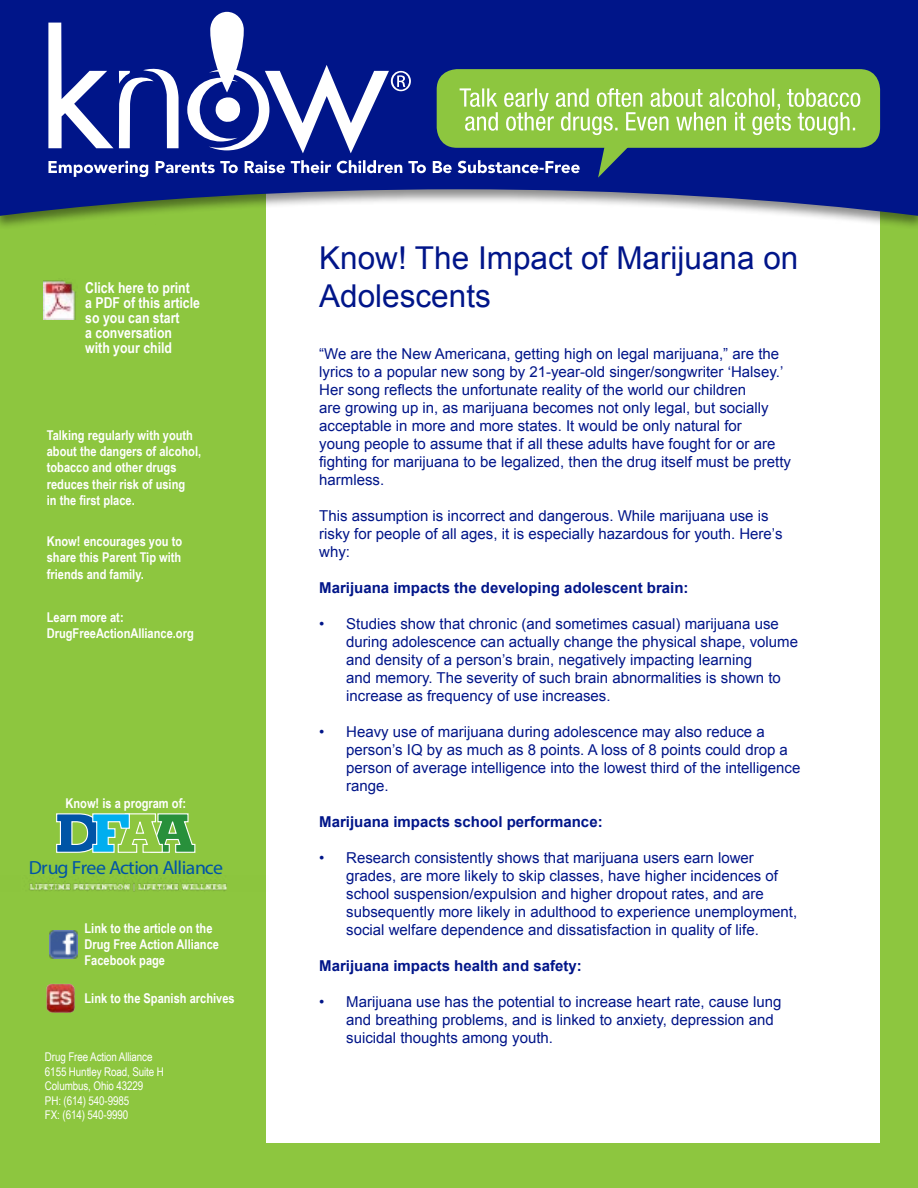
<style>
.page{position:relative;width:918px;height:1188px;background:#fff}
.page>*{position:absolute;margin:0;border:0;box-sizing:border-box;transform-origin:0 0}
.t1{font:31.5px/37.8px "Arial";color:#001589}
.t2{font:19.05px "Museo Slab 300";letter-spacing:-.035em;color:#0054a6;scale:1.04 1}
.t3{font:15px/18px "Arial";color:#001589}
.t4{font:700 15px "Arial";color:#001589}
.t5{font:700 15px/15px "Arial Narrow";color:#fff}
.t6{font:700 13.5px/16.2px "Arial Narrow";color:#fff}
.t7{font:12px/14.4px "Arial Narrow";letter-spacing:-.01em;color:#fff}
</style>
<div class="page">
<div style="left:258px;top:116px;width:660px;height:1072px;background:#8dc63f"></div>
<div style="left:266px;top:153px;width:614px;height:990px;background:#fff"></div>
<div style="left:0;top:116px;width:262px;height:1072px;background:#8dc63f"></div>
<div style="left:0;top:0;width:918px;height:230px;background:#000;opacity:.45"></div>
<svg style="left:0;top:0;width:918px;height:216px;background:#344695"></svg>
<div style="left:437px;top:69px;width:443px;height:79px;background:#8dc63f;border-radius:20px"></div>
<svg style="left:48px;top:12px;width:812px;height:166px"></svg>
<svg style="left:56px;top:813px;width:140px;height:40px"></svg>
<img style="left:29px;top:875px;width:198px;height:16px">
<img style="left:44px;top:280px;width:32px;height:40px">
<img style="left:46px;top:984px;width:29px;height:29px">
<img style="left:50px;top:931px;width:28px;height:28px">
<p class="t5" style="left:85px;top:280px;width:116px">Click here to print a PDF of this article so you can start<br>a conversation with your child</p>
<p class="t6" style="left:47px;top:427px;width:156px">Talking regularly with youth about the dangers of alcohol, tobacco and other drugs reduces their risk of using<br>in the first place.</p>
<p class="t6" style="left:47px;top:533px;width:137px;text-align:justify">Know! encourages you to share this Parent Tip with friends and family.</p>
<p class="t6" style="left:47px;top:608px;width:149px">Learn more at:<br>DrugFreeActionAlliance.org</p>
<p class="t6" style="left:65px;top:794px;width:122px">Know! is a program of:</p>
<p class="t2" style="left:29px;top:856px;width:188px">Drug Free Action Alliance</p>
<p class="t6" style="left:85px;top:919px;width:136px">Link to the article on the<br>Drug Free Action Alliance<br>Facebook page</p>
<p class="t6" style="left:85px;top:989px;width:152px">Link to the Spanish archives</p>
<p class="t7" style="left:45px;top:1050px;width:120px">Drug Free Action Alliance<br>6155 Huntley Road, Suite H<br>Columbus, Ohio 43229<br>PH: (614) 540-9985<br>FX: (614) 540-9990</p>
<h1 class="t1" style="left:319px;top:240px;width:481px">Know! The Impact of Marijuana on<br>Adolescents</h1>
<p class="t3" style="left:319px;top:345px;width:473px">“We are the New Americana, getting high on legal marijuana,” are the lyrics to a popular new song by 21-year-old singer/songwriter ‘Halsey.’ Her song reflects the unfortunate reality of the world our children<br>are growing up in, as marijuana becomes not only legal, but socially acceptable in more and more states. It would be only natural for<br>young people to assume that if all these adults have fought for or are fighting for marijuana to be legalized, then the drug itself must be pretty harmless.</p>
<p class="t3" style="left:319px;top:507px;width:465px">This assumption is incorrect and dangerous. While marijuana use is risky for people of all ages, it is especially hazardous for youth. Here’s why:</p>
<p class="t4" style="left:319px;top:577px;width:371px">Marijuana impacts the developing adolescent brain:</p>
<p class="t3" style="left:346px;top:615px;width:453px;text-indent:-27px">• Studies show that chronic (and sometimes casual) marijuana use during adolescence can actually change the physical shape, volume and density of a person’s brain, negatively impacting learning<br>and memory. The severity of such brain abnormalities is shown to increase as frequency of use increases.</p>
<p class="t3" style="left:346px;top:723px;width:456px;text-indent:-27px">• Heavy use of marijuana during adolescence may also reduce a person’s IQ by as much as 8 points. A loss of 8 points could drop a person of average intelligence into the lowest third of the intelligence range.</p>
<p class="t4" style="left:319px;top:811px;width:285px">Marijuana impacts school performance:</p>
<p class="t3" style="left:346px;top:849px;width:453px;text-indent:-27px">• Research consistently shows that marijuana users earn lower grades, are more likely to skip classes, have higher incidences of school suspension/expulsion and higher dropout rates, and are subsequently more likely in adulthood to experience unemployment, social welfare dependence and dissatisfaction in quality of life.</p>
<p class="t4" style="left:319px;top:955px;width:264px">Marijuana impacts health and safety:</p>
<p class="t3" style="left:346px;top:993px;width:437px;text-indent:-27px">• Marijuana use has the potential to increase heart rate, cause lung and breathing problems, and is linked to anxiety, depression and suicidal thoughts among youth.</p>
</div>
